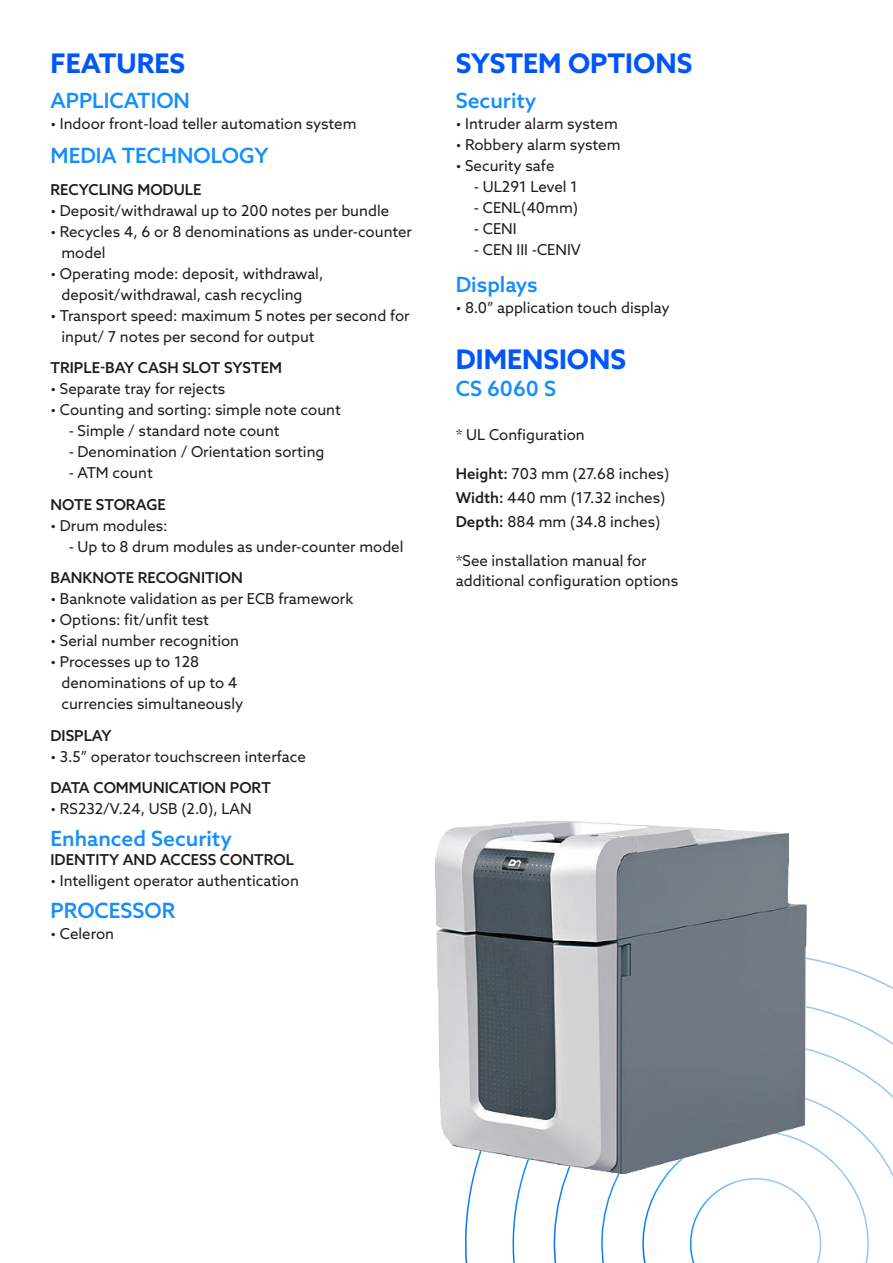
<style>
.page{position:relative;width:893px;height:1263px;background:#fff}
.page>*{position:absolute;margin:0;border:0;box-sizing:border-box;transform-origin:0 0}
.t1{font:700 27px "Azo Sans";color:#0056f8}
.t2{font:500 21px "Azo Sans";color:#158efc}
.t3{font:15px/21px "Azo Sans";color:#1d1d1b}
.t4{font:500 15px "Azo Sans";color:#1d1d1b}
.s1{font-weight:500}
</style>
<div class="page">
<svg style="left:465px;top:957px;width:428px;height:306px"></svg>
<svg style="left:552px;top:1040px;width:341px;height:223px"></svg>
<svg style="left:641px;top:1129px;width:229px;height:134px"></svg>
<img style="left:436px;top:821px;width:371px;height:353px">
<h1 class="t1" style="left:51px;top:46px;width:136px">FEATURES</h1>
<h2 class="t2" style="left:51px;top:86px;width:141px">APPLICATION</h2>
<p class="t3" style="left:51px;top:113px;width:307px">• Indoor front-load teller automation system</p>
<h2 class="t2" style="left:51px;top:142px;width:220px">MEDIA TECHNOLOGY</h2>
<p class="t4" style="left:51px;top:179px;width:152px">RECYCLING MODULE</p>
<p class="t3" style="left:51px;top:200px;width:340px">• Deposit/withdrawal up to 200 notes per bundle</p>
<p class="t3" style="left:61px;top:221px;width:352px;text-indent:-11px">• Recycles 4, 6 or 8 denominations as under-counter model</p>
<p class="t3" style="left:61px;top:263px;width:264px;text-indent:-11px">• Operating mode: deposit, withdrawal, deposit/withdrawal, cash recycling</p>
<p class="t3" style="left:61px;top:305px;width:350px;text-indent:-11px">• Transport speed: maximum 5 notes per second for input/ 7 notes per second for output</p>
<p class="t4" style="left:51px;top:358px;width:233px">TRIPLE-BAY CASH SLOT SYSTEM</p>
<p class="t3" style="left:51px;top:378px;width:176px">• Separate tray for rejects</p>
<p class="t3" style="left:51px;top:399px;width:292px">• Counting and sorting: simple note count</p>
<p class="t3" style="left:69px;top:420px;width:213px">- Simple / standard note count</p>
<p class="t3" style="left:69px;top:441px;width:257px">- Denomination / Orientation sorting</p>
<p class="t3" style="left:69px;top:462px;width:86px">- ATM count</p>
<p class="t4" style="left:51px;top:494px;width:117px">NOTE STORAGE</p>
<p class="t3" style="left:51px;top:515px;width:119px">• Drum modules:</p>
<p class="t3" style="left:69px;top:536px;width:336px">- Up to 8 drum modules as under-counter model</p>
<p class="t4" style="left:51px;top:568px;width:194px">BANKNOTE RECOGNITION</p>
<p class="t3" style="left:51px;top:588px;width:304px">• Banknote validation as per ECB framework</p>
<p class="t3" style="left:51px;top:609px;width:160px">• Options: fit/unfit test</p>
<p class="t3" style="left:51px;top:630px;width:190px">• Serial number recognition</p>
<p class="t3" style="left:61px;top:651px;width:183px;text-indent:-11px">• Processes up to 128 denominations of up to 4 currencies simultaneously</p>
<p class="t4" style="left:51px;top:725px;width:62px">DISPLAY</p>
<p class="t3" style="left:51px;top:746px;width:257px">• 3.5” operator touchscreen interface</p>
<p class="t4" style="left:51px;top:778px;width:222px">DATA COMMUNICATION PORT</p>
<p class="t3" style="left:51px;top:798px;width:203px">• RS232/V.24, USB (2.0), LAN</p>
<h2 class="t2" style="left:51px;top:824px;width:183px">Enhanced Security</h2>
<p class="t4" style="left:51px;top:850px;width:245px">IDENTITY AND ACCESS CONTROL</p>
<p class="t3" style="left:51px;top:870px;width:250px">• Intelligent operator authentication</p>
<h2 class="t2" style="left:51px;top:896px;width:126px">PROCESSOR</h2>
<p class="t3" style="left:51px;top:923px;width:65px">• Celeron</p>
<h1 class="t1" style="left:456px;top:46px;width:238px">SYSTEM OPTIONS</h1>
<h2 class="t2" style="left:456px;top:86px;width:82px">Security</h2>
<p class="t3" style="left:456px;top:113px;width:164px">• Intruder alarm system</p>
<p class="t3" style="left:456px;top:134px;width:166px">• Robbery alarm system</p>
<p class="t3" style="left:456px;top:155px;width:100px">• Security safe</p>
<p class="t3" style="left:474px;top:176px;width:105px">- UL291 Level 1</p>
<p class="t3" style="left:474px;top:197px;width:106px">- CENL(40mm)</p>
<p class="t3" style="left:474px;top:218px;width:44px">- CENI</p>
<p class="t3" style="left:474px;top:239px;width:108px">- CEN III -CENIV</p>
<h2 class="t2" style="left:456px;top:271px;width:84px">Displays</h2>
<p class="t3" style="left:456px;top:297px;width:215px">• 8.0” application touch display</p>
<h1 class="t1" style="left:456px;top:342px;width:172px">DIMENSIONS</h1>
<h2 class="t2" style="left:456px;top:375px;width:102px">CS 6060 S</h2>
<p class="t3" style="left:456px;top:424px;width:131px">* UL Configuration</p>
<p class="t3" style="left:456px;top:461px;width:215px;line-height:24px"><span class="s1">Height:</span> 703 mm (27.68 inches)<br><span class="s1">Width:</span> 440 mm (17.32 inches)<br><span class="s1">Depth:</span> 884 mm (34.8 inches)</p>
<p class="t3" style="left:456px;top:551px;width:224px;line-height:19.5px">*See installation manual for additional configuration options</p>
</div>
